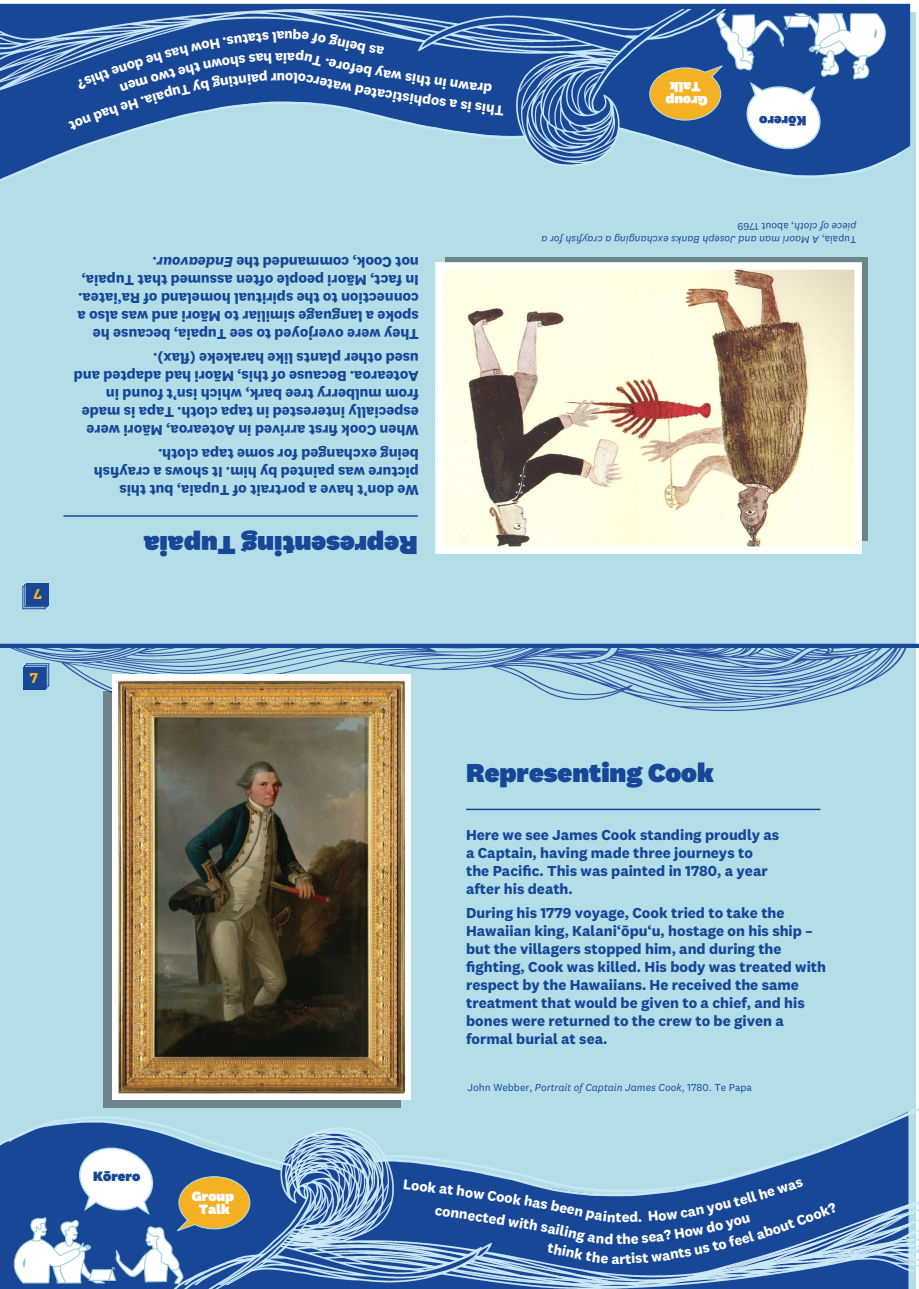
<style>
.page{position:relative;width:919px;height:1289px;background:#fff}
.page>*{position:absolute;margin:0;border:0;box-sizing:border-box;transform-origin:0 0}
.t1{font:900 27px "National 2";color:#184798}
.t2{font:700 15px/18px "National 2";color:#184798}
.t3{font:700 15px "National 2";color:#f4b124}
.t4{font:700 14.55px "National 2";color:#fff}
.t5{font:900 14.1px/13.8px "National 2";color:#fff;text-align:center}
.t6{font:900 14.1px "National 2";color:#184798}
.t7{font:italic 10.5px/12.6px "National 2";color:#184798}
.s1{font-style:italic}
.s2{font-style:normal}
</style>
<div class="page">
<div style="left:0;top:12px;width:914px;height:1276px;background:#b3dee8"></div>
<img style="left:0;top:1138px;width:909px;height:150px">
<svg style="left:13px;top:1284px;width:238px;height:4px"></svg>
<div style="left:0;top:4px;width:910px;height:151px;background:#184798"></div>
<img style="left:10px;top:648px;width:906px;height:202px">
<svg style="left:445px;top:257px;width:422px;height:283px;background:#748d92"></svg>
<div style="left:24px;top:584px;width:24px;height:23px;border:1px solid #184798"></div>
<div style="left:26px;top:583px;width:23px;height:22px;background:#184798"></div>
<svg style="left:22px;top:585px;width:24px;height:24px"></svg>
<div style="left:24px;top:665px;width:23px;height:23px;border:1px solid #184798"></div>
<div style="left:23px;top:667px;width:22px;height:22px;background:#184798"></div>
<svg style="left:25px;top:662px;width:25px;height:25px"></svg>
<div style="left:0;top:643px;width:918px;height:5px;background:#184798"></div>
<img style="left:0;top:10px;width:900px;height:171px">
<img style="left:10px;top:1101px;width:908px;height:183px">
<svg style="left:648px;top:3px;width:238px;height:150px;background:#6782ab"></svg>
<img style="left:444px;top:271px;width:408px;height:274px">
<div style="left:435px;top:262px;width:426px;height:292px;border:8px solid #fff"></div>
<div style="left:104px;top:691px;width:297px;height:416px;background:#6b858b"></div>
<img style="left:112px;top:674px;width:298px;height:425px">
<svg style="left:415px;top:1103px;width:8px;height:8px"></svg>
<hr style="left:63px;top:515px;width:355px;height:1px;background:#184798">
<hr style="left:466px;top:808px;width:354px;height:2px;background:#184798">
<svg style="left:449px;top:79px;width:43px;height:34px"></svg>
<svg style="left:68px;top:28px;width:348px;height:103px"></svg>
<svg style="left:435px;top:1207px;width:15px;height:10px"></svg>
<svg style="left:404px;top:1179px;width:23px;height:12px"></svg>
<svg style="left:465px;top:1178px;width:372px;height:85px;background:#2f5ca4"></svg>
<p class="t4" style="left:293px;top:45px;width:10px;rotate:180deg">u</p>
<p class="t4" style="left:287px;top:67px;width:6px;rotate:-180deg">i</p>
<p class="t4" style="left:285px;top:87px;width:10px;rotate:180deg">u</p>
<p class="t4" style="left:445px;top:93px;width:32px;rotate:-172deg">ni ht</p>
<p class="t4" style="left:412px;top:108px;width:30px;rotate:-171deg">itsi c</p>
<p class="t4" style="left:445px;top:113px;width:34px;rotate:-172deg">pos h</p>
<p class="t4" style="left:503px;top:120px;width:31px;rotate:-174deg">T sih</p>
<p class="t5" style="left:707px;top:108px;width:44px;rotate:-180deg">Group<br>Talk</p>
<p class="t6" style="left:806px;top:130px;width:48px;rotate:-180deg">Kōrero</p>
<p class="t3" style="left:42px;top:603px;width:10px;rotate:-180deg">7</p>
<p class="t3" style="left:30px;top:669px;width:10px">7</p>
<p class="t2" style="left:419px;top:344px;width:343px;rotate:-180deg">They were overjoyed to see Tupaia, because he spoke a language similiar to Māori and was also a connection to the spiritual homeland of Ra‘iatea.<br>In fact, Māori people often assumed that Tupaia, not Cook, commanded the <span class="s1">Endeavour</span>.</p>
<p class="t2" style="left:419px;top:440px;width:346px;rotate:-180deg">When Cook first arrived in Aotearoa, Māori were especially interested in tapa cloth. Tapa is made from mulberry tree bark, which isn’t found in Aotearoa. Because of this, Māori had adapted and used other plants like harakeke (flax).</p>
<p class="t2" style="left:419px;top:500px;width:326px;rotate:-180deg">We don’t have a portrait of Tupaia, but this picture was painted by him. It shows a crayfish being exchanged for some tapa cloth.</p>
<h1 class="t1" style="left:418px;top:562px;width:275px;rotate:-180deg">Representing Tupaia</h1>
<p class="t7" style="left:856px;top:245px;width:317px;rotate:-180deg"><span class="s2">Tupaia,</span> A Maori man and Joseph Banks exchanging a crayfish for a piece of cloth<span class="s2">, about 1769</span></p>
<p class="t6" style="left:93px;top:1166px;width:48px">Kōrero</p>
<p class="t5" style="left:192px;top:1188px;width:44px">Group<br>Talk</p>
<h1 class="t1" style="left:466px;top:756px;width:249px">Representing Cook</h1>
<p class="t2" style="left:466px;top:825px;width:314px">Here we see James Cook standing proudly as a Captain, having made three journeys to the Pacific. This was painted in 1780, a year after his death.</p>
<p class="t2" style="left:466px;top:903px;width:361px">During his 1779 voyage, Cook tried to take the Hawaiian king, Kalani‘ōpu‘u, hostage on his ship – but the villagers stopped him, and during the fighting, Cook was killed. His body was treated with respect by the Hawaiians. He received the same treatment that would be given to a chief, and his bones were returned to the crew to be given a formal burial at sea.</p>
<p class="t7" style="left:467px;top:1080px;width:286px"><span class="s2">John Webber,</span> Portrait of Captain James Cook<span class="s2">, 1780. Te Papa</span></p>
<p class="t4" style="left:429px;top:1177px;width:39px;rotate:7deg">kath</p>
<p class="t4" style="left:452px;top:1203px;width:34px;rotate:8deg">nnec</p>
<p class="t4" style="left:510px;top:1211px;width:31px;rotate:10deg">with</p>
<p class="t4" style="left:621px;top:1208px;width:9px">e</p>
<p class="t4" style="left:611px;top:1249px;width:10px">a</p>
</div>
